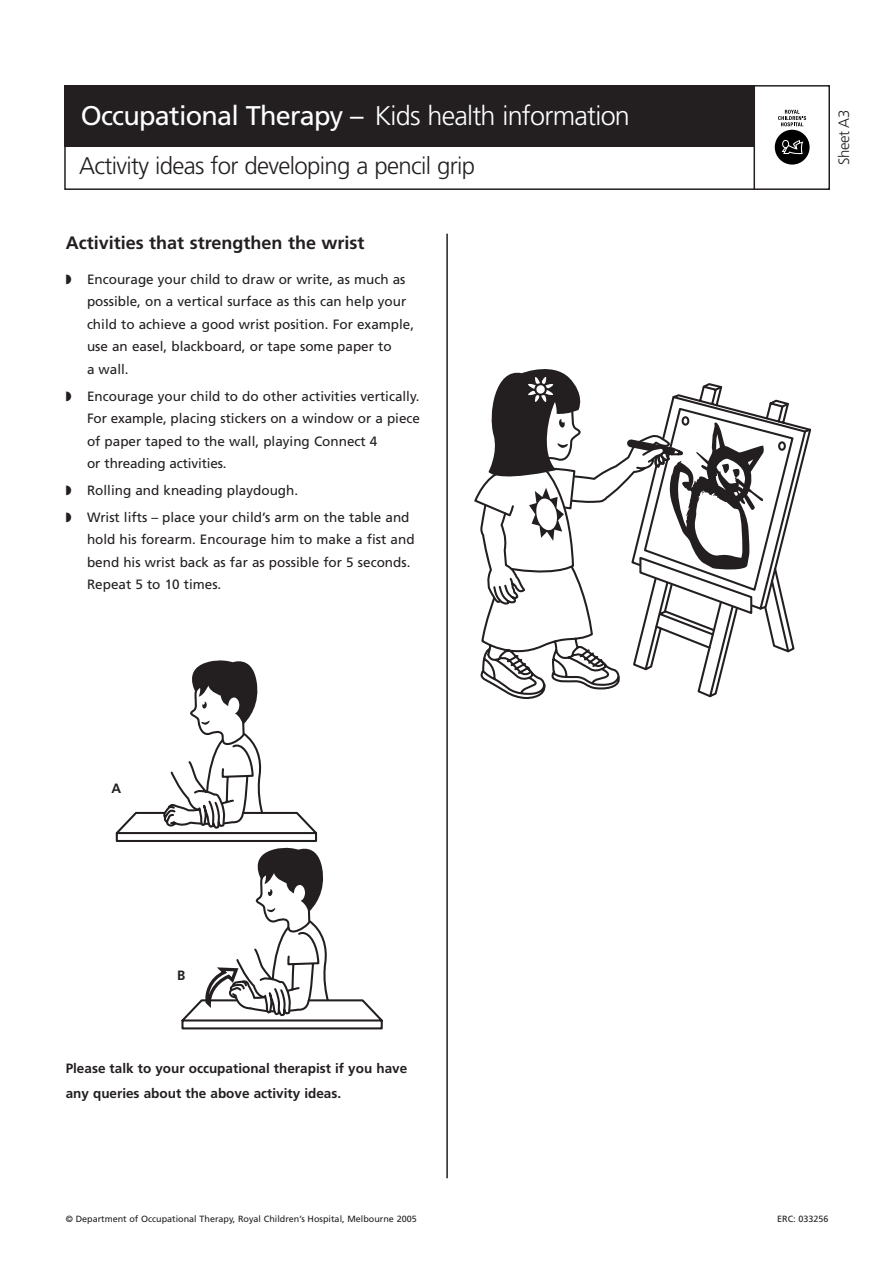
<style>
.page{position:relative;width:893px;height:1262px;background:#fff}
.page>*{position:absolute;margin:0;border:0;box-sizing:border-box;transform-origin:0 0}
.t1{font:300 27px "Frutiger";letter-spacing:-.03em;color:#fff}
.t2{font:300 24px "Frutiger";letter-spacing:-.03em;color:#231f20}
.t3{font:700 18px "Frutiger";color:#231f20}
.t4{font:300 15px "Frutiger";letter-spacing:-.03em;color:#231f20}
.t5{font:13.5px/22.5px "Frutiger";color:#231f20}
.t6{font:700 13.5px/25.5px "Frutiger";color:#231f20}
.t7{font:9px "Frutiger";color:#231f20}
.s1{font-weight:400}
</style>
<div class="page">
<hr style="left:446px;top:234px;width:2px;height:944px;background:#231f20">
<svg style="left:774px;top:110px;width:35px;height:55px"></svg>
<div style="left:64px;top:85px;width:766px;height:105px;border:2px solid #231f20"></div>
<div style="left:64px;top:85px;width:690px;height:62px;background:#231f20"></div>
<hr style="left:753px;top:85px;width:2px;height:104px;background:#231f20">
<svg style="left:480px;top:674px;width:242px;height:26px"></svg>
<svg style="left:474px;top:369px;width:337px;height:305px"></svg>
<svg style="left:115px;top:811px;width:47px;height:31px"></svg>
<svg style="left:162px;top:660px;width:100px;height:182px"></svg>
<svg style="left:178px;top:779px;width:205px;height:251px"></svg>
<svg style="left:202px;top:964px;width:88px;height:51px"></svg>
<h1 class="t1" style="left:81px;top:105px;width:550px"><span class="s1">Occupational Therapy –</span> Kids health information</h1>
<h2 class="t2" style="left:79px;top:156px;width:397px">Activity ideas for developing a pencil grip</h2>
<h3 class="t3" style="left:66px;top:235px;width:300px">Activities that strengthen the wrist</h3>
<p class="t5" style="left:87px;top:269px;width:329px;text-indent:-21px">◗ Encourage your child to draw or write, as much as possible, on a vertical surface as this can help your child to achieve a good wrist position. For example, use an easel, blackboard, or tape some paper to<br>a wall.</p>
<p class="t5" style="left:87px;top:386px;width:334px;text-indent:-21px">◗ Encourage your child to do other activities vertically.<br>For example, placing stickers on a window or a piece of paper taped to the wall, playing Connect 4<br>or threading activities.</p>
<p class="t5" style="left:66px;top:478px;width:345px;line-height:26.7px">◗ Rolling and kneading playdough.<br>◗ Wrist lifts – place your child’s arm on the table and</p>
<p class="t5" style="left:87px;top:529px;width:329px">hold his forearm. Encourage him to make a fist and bend his wrist back as far as possible for 5 seconds.<br>Repeat 5 to 10 times.</p>
<p class="t4" style="left:837px;top:165px;width:57px;rotate:-90deg">Sheet A3</p>
<p class="t6" style="left:111px;top:776px;width:11px">A</p>
<p class="t6" style="left:177px;top:963px;width:10px">B</p>
<p class="t6" style="left:66px;top:1056px;width:343px">Please talk to your occupational therapist if you have any queries about the above activity ideas.</p>
<p class="t7" style="left:66px;top:1214px;width:352px">© Department of Occupational Therapy, Royal Children’s Hospital, Melbourne 2005</p>
<p class="t7" style="left:777px;top:1214px;width:53px">ERC: 033256</p>
</div>
